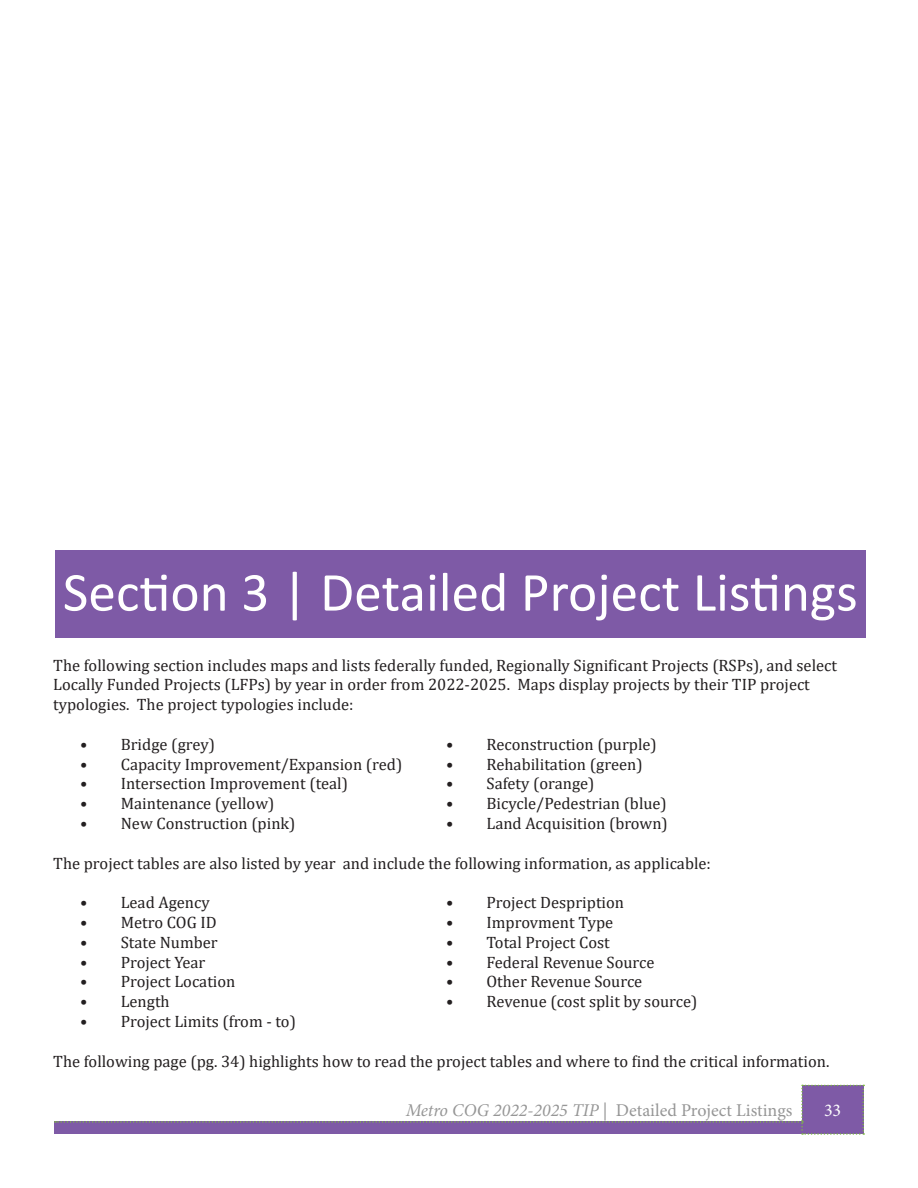
<style>
.page{position:relative;width:918px;height:1188px;background:#fff}
.page>*{position:absolute;margin:0;border:0;box-sizing:border-box;transform-origin:0 0}
.t1{font:55.5px "Calibri";color:#fff}
.t2{font:18px "Minion Pro";color:#969696}
.t3{font:18px "Minion Pro";color:#fff}
.t4{font:16.5px/19.8px "Cambria";color:#231f20}
.s1{font-style:italic}
</style>
<div class="page">
<svg style="left:55px;top:1085px;width:809px;height:50px"></svg>
<div style="left:55px;top:550px;width:811px;height:88px;background:#7e5aa6"></div>
<h1 class="t1" style="left:63px;top:554px;width:796px">Section 3 | Detailed Project Listings</h1>
<p class="t4" style="left:53px;top:655px;width:785px">The following section includes maps and lists federally funded, Regionally Significant Projects (RSPs), and select<br>Locally Funded Projects (LFPs) by year in order from 2022-2025. Maps display projects by their TIP project typologies. The project typologies include:</p>
<p class="t4" style="left:80px;top:734px;width:136px">• Bridge (grey)</p>
<p class="t4" style="left:80px;top:754px;width:324px">• Capacity Improvement/Expansion (red)</p>
<p class="t4" style="left:80px;top:774px;width:269px">• Intersection Improvement (teal)</p>
<p class="t4" style="left:80px;top:794px;width:196px">• Maintenance (yellow)</p>
<p class="t4" style="left:80px;top:813px;width:217px">• New Construction (pink)</p>
<p class="t4" style="left:53px;top:853px;width:659px">The project tables are also listed by year and include the following information, as applicable:</p>
<p class="t4" style="left:80px;top:893px;width:131px">• Lead Agency</p>
<p class="t4" style="left:80px;top:912px;width:138px">• Metro COG ID</p>
<p class="t4" style="left:80px;top:932px;width:139px">• State Number</p>
<p class="t4" style="left:80px;top:952px;width:127px">• Project Year</p>
<p class="t4" style="left:80px;top:972px;width:157px">• Project Location</p>
<p class="t4" style="left:80px;top:992px;width:91px">• Length</p>
<p class="t4" style="left:80px;top:1011px;width:217px">• Project Limits (from - to)</p>
<p class="t4" style="left:53px;top:1051px;width:778px">The following page (pg. 34) highlights how to read the project tables and where to find the critical information.</p>
<p class="t4" style="left:446px;top:734px;width:212px">• Reconstruction (purple)</p>
<p class="t4" style="left:446px;top:754px;width:198px">• Rehabilitation (green)</p>
<p class="t4" style="left:446px;top:774px;width:150px">• Safety (orange)</p>
<p class="t4" style="left:446px;top:794px;width:222px">• Bicycle/Pedestrian (blue)</p>
<p class="t4" style="left:446px;top:813px;width:223px">• Land Acquisition (brown)</p>
<p class="t4" style="left:446px;top:893px;width:180px">• Project Despription</p>
<p class="t4" style="left:446px;top:912px;width:169px">• Improvment Type</p>
<p class="t4" style="left:446px;top:932px;width:165px">• Total Project Cost</p>
<p class="t4" style="left:446px;top:952px;width:210px">• Federal Revenue Source</p>
<p class="t4" style="left:446px;top:972px;width:198px">• Other Revenue Source</p>
<p class="t4" style="left:446px;top:992px;width:253px">• Revenue (cost split by source)</p>
<p class="t2" style="left:406px;top:1098px;width:388px"><span class="s1">Metro COG 2022-2025 TIP</span> | Detailed Project Listings</p>
<p class="t3" style="left:824px;top:1098px;width:19px">33</p>
</div>
